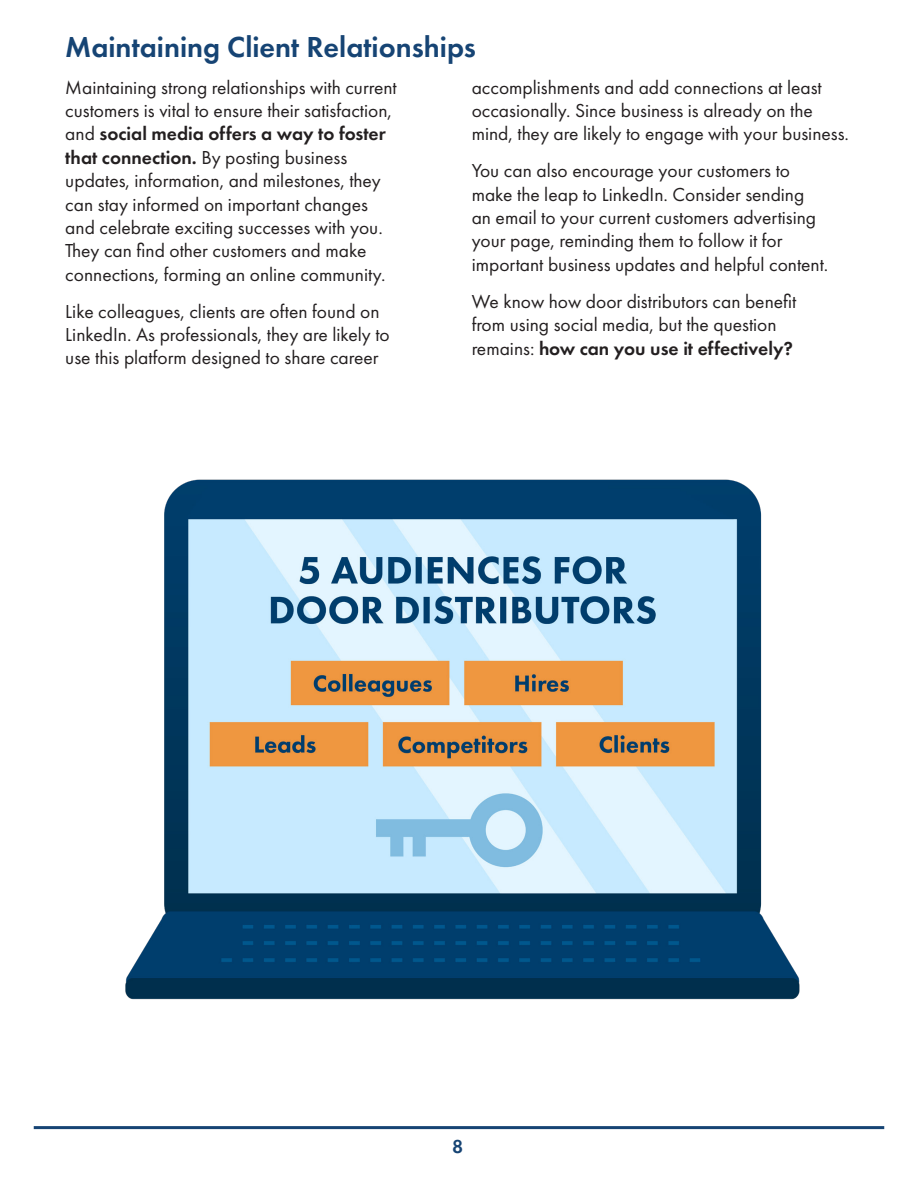
<style>
.page{position:relative;width:918px;height:1188px;background:#fff}
.page>*{position:absolute;margin:0;border:0;box-sizing:border-box;transform-origin:0 0}
.Paragraph_Style_1{font:600 30px "Futura PT";color:#164474}
.Paragraph_Style_1-2{font:19.5px/23.4px "Futura PT";color:#231f20}
.t1{font:600 19.5px "Futura PT";color:#164474}
.s1{font-weight:600}
</style>
<div class="page">
<hr style="left:34px;top:1126px;width:850px;height:3px;background:#164474">
<img style="left:125px;top:479px;width:675px;height:521px">
<p class="Paragraph_Style_1" style="left:65px;top:28px;width:412px">Maintaining Client Relationships</p>
<p class="Paragraph_Style_1-2" style="left:65px;top:75px;width:333px">Maintaining strong relationships with current customers is vital to ensure their satisfaction, and <span class="s1">social media offers a way to foster that connection.</span> By posting business updates, information, and milestones, they can stay informed on important changes and celebrate exciting successes with you.<br>They can find other customers and make connections, forming an online community.</p>
<p class="Paragraph_Style_1-2" style="left:65px;top:299px;width:326px">Like colleagues, clients are often found on<br>LinkedIn. As professionals, they are likely to use this platform designed to share career</p>
<p class="Paragraph_Style_1-2" style="left:472px;top:75px;width:379px">accomplishments and add connections at least occasionally. Since business is already on the mind, they are likely to engage with your business.</p>
<p class="Paragraph_Style_1-2" style="left:472px;top:159px;width:358px">You can also encourage your customers to make the leap to LinkedIn. Consider sending an email to your current customers advertising your page, reminding them to follow it for important business updates and helpful content.</p>
<p class="Paragraph_Style_1-2" style="left:472px;top:289px;width:326px">We know how door distributors can benefit from using social media, but the question remains: <span class="s1">how can you use it effectively?</span></p>
<p class="t1" style="left:452px;top:1135px;width:13px">8</p>
</div>
